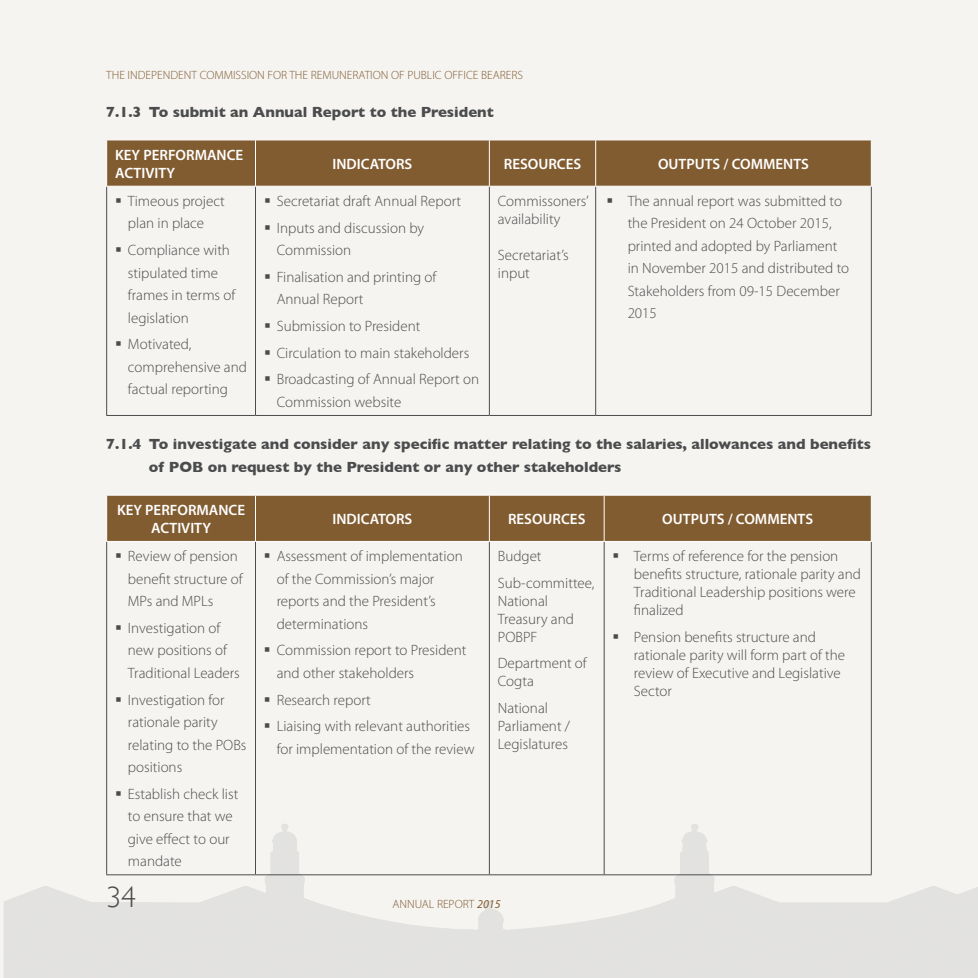
<style>
.page{position:relative;width:978px;height:978px;background:#fff}
.page>*{position:absolute;margin:0;border:0;box-sizing:border-box;transform-origin:0 0}
.t1{font:300 30px "Gill Sans";color:#4b4c4d}
.t2{font:300 15px/22.5px "Myriad Pro";color:#4b4c4d}
.t3{font:700 15px/22.5px "Gill Sans";color:#4b4c4d}
.t4{font:600 15px/18px "Myriad Pro";color:#fff}
.t5{font:300 12px "Myriad Pro";color:#825c32}
.s1{font-weight:400;font-style:italic}
</style>
<div class="page">
<div style="left:0;top:0;width:957px;height:978px;background:#f5f4f1"></div>
<div style="left:957px;top:0;width:21px;height:978px;background:#f5f4f1"></div>
<div style="left:107px;top:141px;width:764px;height:45px;background:#825c31"></div>
<hr style="left:106px;top:187px;width:1px;height:228px;background:#4b4c4d">
<hr style="left:255px;top:187px;width:1px;height:228px;background:#4b4c4d">
<hr style="left:489px;top:187px;width:1px;height:228px;background:#4b4c4d">
<hr style="left:595px;top:187px;width:1px;height:228px;background:#4b4c4d">
<hr style="left:871px;top:187px;width:1px;height:228px;background:#4b4c4d">
<hr style="left:106px;top:415px;width:149px;height:1px;background:#4b4c4d">
<hr style="left:255px;top:415px;width:234px;height:1px;background:#4b4c4d">
<hr style="left:489px;top:415px;width:107px;height:1px;background:#4b4c4d">
<hr style="left:596px;top:415px;width:276px;height:1px;background:#4b4c4d">
<hr style="left:106px;top:140px;width:149px;height:1px;background:#fff">
<hr style="left:106px;top:140px;width:1px;height:46px;background:#fff">
<hr style="left:255px;top:140px;width:234px;height:1px;background:#fff">
<hr style="left:255px;top:140px;width:1px;height:46px;background:#fff">
<hr style="left:489px;top:140px;width:107px;height:1px;background:#fff">
<hr style="left:489px;top:140px;width:1px;height:46px;background:#fff">
<hr style="left:596px;top:140px;width:276px;height:1px;background:#fff">
<hr style="left:595px;top:140px;width:1px;height:46px;background:#fff">
<hr style="left:871px;top:140px;width:1px;height:46px;background:#fff">
<hr style="left:106px;top:186px;width:149px;height:1px;background:#fff">
<hr style="left:255px;top:186px;width:234px;height:1px;background:#fff">
<hr style="left:489px;top:186px;width:107px;height:1px;background:#fff">
<hr style="left:596px;top:186px;width:276px;height:1px;background:#fff">
<div style="left:107px;top:496px;width:764px;height:45px;background:#825c31"></div>
<hr style="left:106px;top:542px;width:1px;height:332px;background:#4b4c4d">
<hr style="left:255px;top:542px;width:1px;height:332px;background:#4b4c4d">
<hr style="left:489px;top:542px;width:1px;height:332px;background:#4b4c4d">
<hr style="left:604px;top:542px;width:1px;height:332px;background:#4b4c4d">
<hr style="left:871px;top:542px;width:1px;height:332px;background:#4b4c4d">
<hr style="left:106px;top:874px;width:149px;height:1px;background:#4b4c4d">
<hr style="left:255px;top:874px;width:234px;height:1px;background:#4b4c4d">
<hr style="left:489px;top:874px;width:115px;height:1px;background:#4b4c4d">
<hr style="left:604px;top:874px;width:268px;height:1px;background:#4b4c4d">
<hr style="left:106px;top:495px;width:149px;height:1px;background:#fff">
<hr style="left:106px;top:496px;width:1px;height:45px;background:#fff">
<hr style="left:255px;top:495px;width:234px;height:1px;background:#fff">
<hr style="left:255px;top:496px;width:1px;height:45px;background:#fff">
<hr style="left:489px;top:495px;width:115px;height:1px;background:#fff">
<hr style="left:489px;top:496px;width:1px;height:45px;background:#fff">
<hr style="left:604px;top:495px;width:268px;height:1px;background:#fff">
<hr style="left:604px;top:496px;width:1px;height:45px;background:#fff">
<hr style="left:871px;top:496px;width:1px;height:45px;background:#fff">
<hr style="left:106px;top:541px;width:149px;height:1px;background:#fff">
<hr style="left:255px;top:541px;width:234px;height:1px;background:#fff">
<hr style="left:489px;top:541px;width:115px;height:1px;background:#fff">
<hr style="left:604px;top:541px;width:268px;height:1px;background:#fff">
<p class="t5" style="left:106px;top:68px;width:418px">THE INDEPENDENT COMMISSION FOR THE REMUNERATION OF PUBLIC OFFICE BEARERS</p>
<p class="t3" style="left:106px;top:100px;width:389px">7.1.3 To submit an Annual Report to the President</p>
<p class="t4" style="left:115px;top:145px;width:130px">KEY PERFORMANCE<br>ACTIVITY</p>
<p class="t4" style="left:332px;top:154px;width:81px">INDICATORS</p>
<p class="t4" style="left:504px;top:154px;width:79px">RESOURCES</p>
<p class="t4" style="left:658px;top:154px;width:152px">OUTPUTS / COMMENTS</p>
<p class="t2" style="left:115px;top:190px;width:111px;text-align:center">▪ Timeous project plan in place</p>
<p class="t2" style="left:128px;top:239px;width:109px;text-indent:-13px">▪ Compliance with stipulated time frames in terms of legislation</p>
<p class="t2" style="left:128px;top:333px;width:121px;text-indent:-13px">▪ Motivated, comprehensive and factual reporting</p>
<p class="t2" style="left:264px;top:190px;width:199px">▪ Secretariat draft Annual Report</p>
<p class="t2" style="left:277px;top:217px;width:149px;text-indent:-13px">▪ Inputs and discussion by<br>Commission</p>
<p class="t2" style="left:277px;top:266px;width:161px;text-indent:-13px">▪ Finalisation and printing of<br>Annual Report</p>
<p class="t2" style="left:264px;top:315px;width:158px">▪ Submission to President</p>
<p class="t2" style="left:264px;top:342px;width:207px">▪ Circulation to main stakeholders</p>
<p class="t2" style="left:277px;top:368px;width:204px;text-indent:-13px">▪ Broadcasting of Annual Report on<br>Commission website</p>
<p class="t2" style="left:628px;top:190px;width:223px;text-indent:-21px">▪ The annual report was submitted to the President on 24 October 2015, printed and adopted by Parliament in November 2015 and distributed to<br>Stakeholders from 09-15 December<br>2015</p>
<p class="t2" style="left:498px;top:192px;width:92px;line-height:18px">Commissoners’ availability</p>
<p class="t2" style="left:498px;top:246px;width:72px;line-height:18px">Secretariat’s input</p>
<p class="t3" style="left:149px;top:433px;width:724px;text-indent:-43px">7.1.4 To investigate and consider any specific matter relating to the salaries, allowances and benefits of POB on request by the President or any other stakeholders</p>
<p class="t4" style="left:117px;top:501px;width:130px;text-align:center">KEY PERFORMANCE<br>ACTIVITY</p>
<p class="t4" style="left:332px;top:510px;width:81px">INDICATORS</p>
<p class="t4" style="left:508px;top:510px;width:79px">RESOURCES</p>
<p class="t4" style="left:662px;top:510px;width:152px">OUTPUTS / COMMENTS</p>
<p class="t2" style="left:128px;top:545px;width:116px;text-indent:-13px">▪ Review of pension benefit structure of<br>MPs and MPLs</p>
<p class="t2" style="left:128px;top:617px;width:113px;text-indent:-13px">▪ Investigation of new positions of<br>Traditional Leaders</p>
<p class="t2" style="left:128px;top:689px;width:120px;text-indent:-13px">▪ Investigation for rationale parity relating to the POBs positions</p>
<p class="t2" style="left:128px;top:783px;width:112px;text-indent:-13px">▪ Establish check list to ensure that we give effect to our mandate</p>
<p class="t2" style="left:634px;top:547px;width:229px;line-height:18px;text-indent:-21px">▪ Terms of reference for the pension benefits structure, rationale parity and<br>Traditional Leadership positions were finalized</p>
<p class="t2" style="left:634px;top:628px;width:213px;line-height:18px;text-indent:-21px">▪ Pension benefits structure and rationale parity will form part of the review of Executive and Legislative<br>Sector</p>
<p class="t2" style="left:277px;top:545px;width:188px;text-indent:-13px">▪ Assessment of implementation of the Commission’s major reports and the President’s determinations</p>
<p class="t2" style="left:277px;top:639px;width:191px;text-indent:-13px">▪ Commission report to President and other stakeholders</p>
<p class="t2" style="left:264px;top:689px;width:108px">▪ Research report</p>
<p class="t2" style="left:277px;top:715px;width:199px;text-indent:-13px">▪ Liaising with relevant authorities for implementation of the review</p>
<p class="t2" style="left:498px;top:543px;width:98px;line-height:26.5px">Budget<br>Sub-committee,</p>
<p class="t2" style="left:498px;top:592px;width:78px;line-height:18px">National<br>Treasury and<br>POBPF</p>
<p class="t2" style="left:498px;top:655px;width:91px;line-height:18px">Department of<br>Cogta</p>
<p class="t2" style="left:498px;top:699px;width:74px;line-height:18px">National<br>Parliament /<br>Legislatures</p>
<h1 class="t1" style="left:106px;top:874px;width:31px">34</h1>
<p class="t5" style="left:393px;top:897px;width:110px">ANNUAL REPORT <span class="s1">2015</span></p>
</div>
